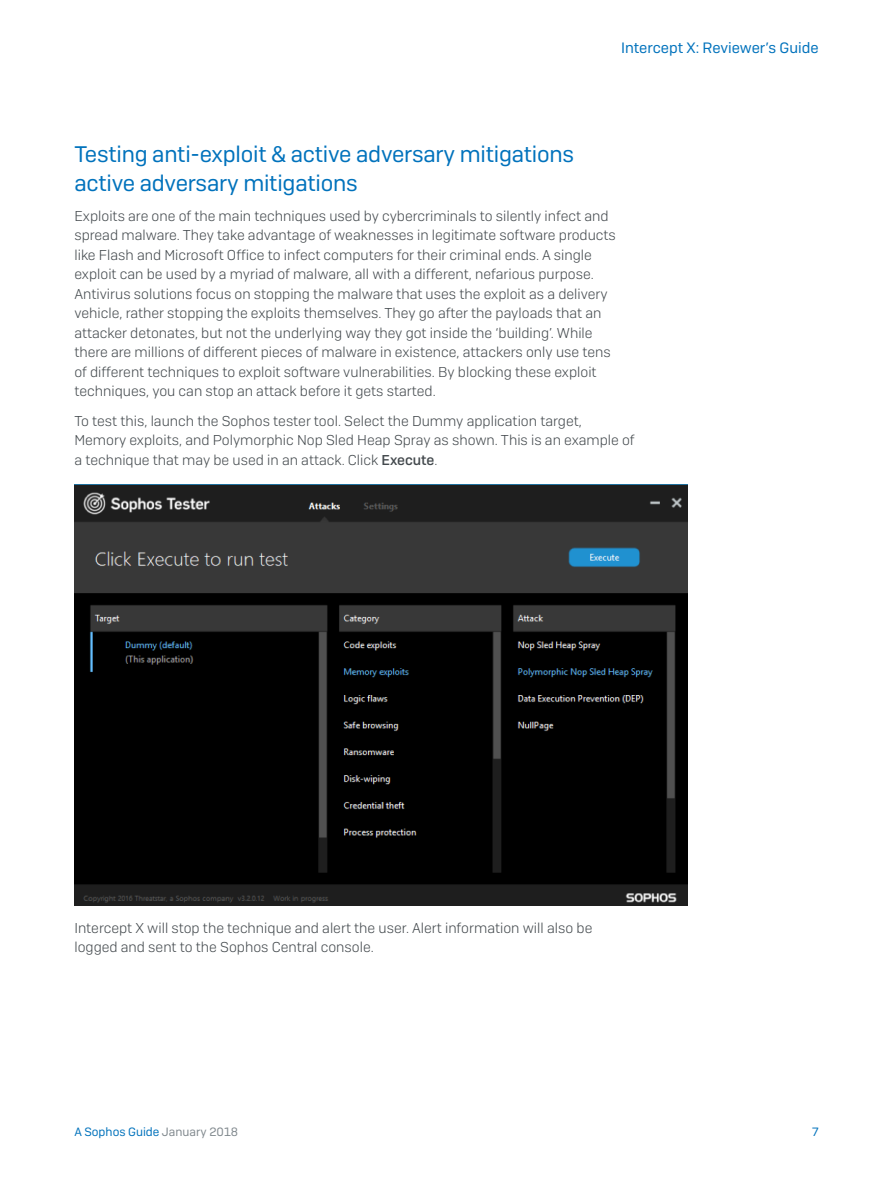
<style>
.page{position:relative;width:893px;height:1191px;background:#fff}
.page>*{position:absolute;margin:0;border:0;box-sizing:border-box;transform-origin:0 0}
.Subheading_1{font:22.5px/29.2px "Camber";letter-spacing:-.01em;color:#0072bc}
.t1{font:15px "Sophos Sans";color:#0072bc}
.Body_Copy{font:300 14.25px/19.5px "Sophos Sans";color:#43494d}
.t2{font:12px "Sophos Sans";color:#0072bc}
.s1{font-weight:500}
.s2{color:#81898e}
</style>
<div class="page">
<img style="left:74px;top:485px;width:614px;height:420px">
<p class="t1" style="left:621px;top:39px;width:199px">Intercept X: Reviewer’s Guide</p>
<p class="Subheading_1" style="left:74px;top:139px;width:501px">Testing anti-exploit &amp; active adversary mitigations active adversary mitigations</p>
<p class="Body_Copy" style="left:74px;top:206px;width:543px">Exploits are one of the main techniques used by cybercriminals to silently infect and spread malware. They take advantage of weaknesses in legitimate software products like Flash and Microsoft Office to infect computers for their criminal ends. A single exploit can be used by a myriad of malware, all with a different, nefarious purpose.<br>Antivirus solutions focus on stopping the malware that uses the exploit as a delivery vehicle, rather stopping the exploits themselves. They go after the payloads that an attacker detonates, but not the underlying way they got inside the ‘building’. While there are millions of different pieces of malware in existence, attackers only use tens of different techniques to exploit software vulnerabilities. By blocking these exploit techniques, you can stop an attack before it gets started.</p>
<p class="Body_Copy" style="left:74px;top:410px;width:562px">To test this, launch the Sophos tester tool. Select the Dummy application target,<br>Memory exploits, and Polymorphic Nop Sled Heap Spray as shown. This is an example of a technique that may be used in an attack. Click <span class="s1">Execute</span>.</p>
<p class="Body_Copy" style="left:74px;top:917px;width:519px">Intercept X will stop the technique and alert the user. Alert information will also be logged and sent to the Sophos Central console.</p>
<p class="t2" style="left:74px;top:1124px;width:165px">A Sophos Guide <span class="s2">January 2018</span></p>
<p class="t2" style="left:812px;top:1124px;width:8px">7</p>
</div>
